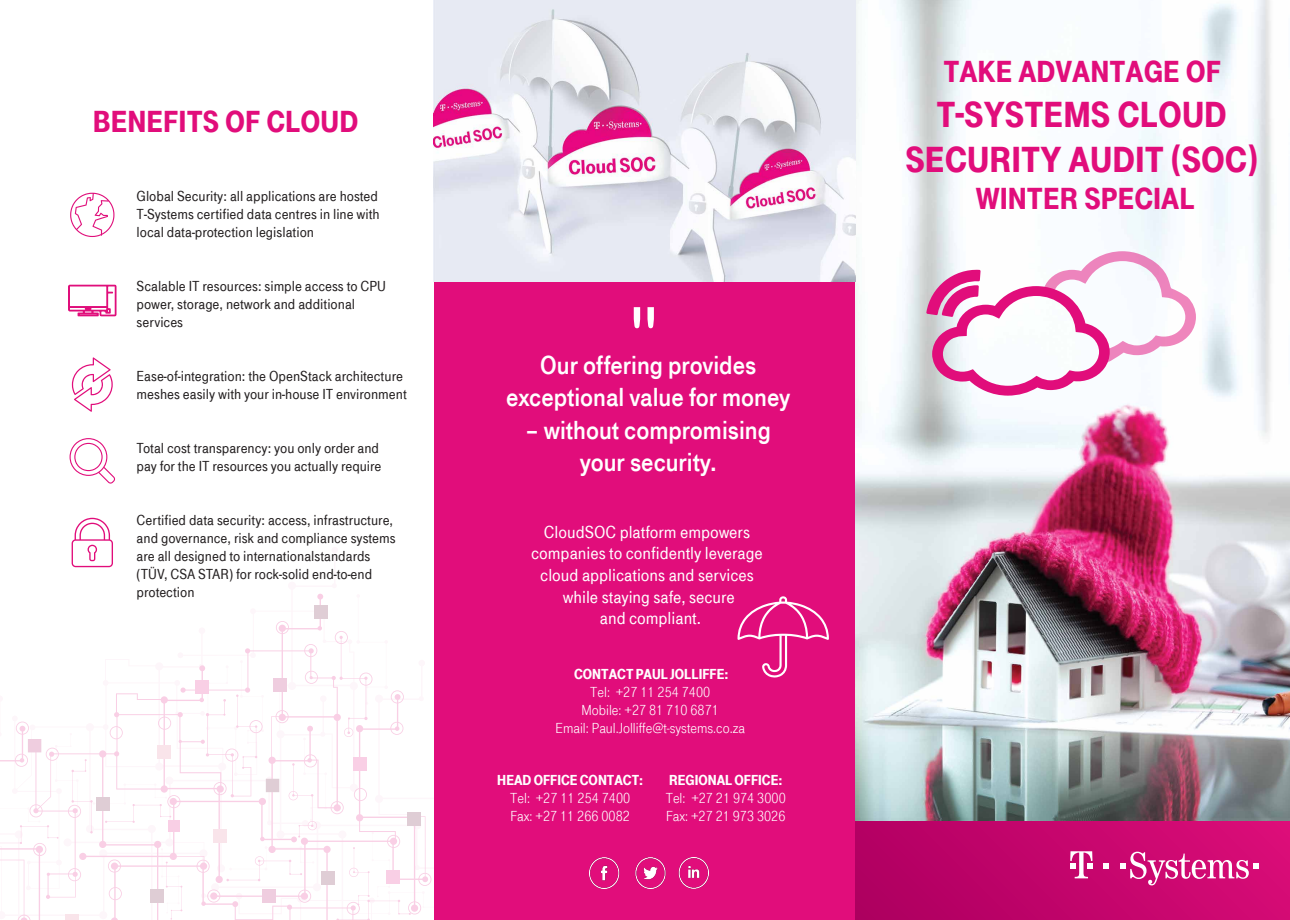
<style>
.page{position:relative;width:1290px;height:920px;background:#fff}
.page>*{position:absolute;margin:0;border:0;box-sizing:border-box;transform-origin:0 0}
.t1{font:82.5px "Lato";color:#fff}
.t2{font:900 37.5px/45px "Tele Grotesk Headline";color:#e10d7b;text-align:center}
.t3{font:900 31.5px "Tele Grotesk Headline";color:#e10d7b}
.t4{font:27px/32.4px "Tele Grotesk Fett";color:#fff;text-align:center}
.t5{font:18px/21.6px "Tele Grotesk Halb";color:#fff;text-align:center}
.t6{font:15px/18px "Tele Grotesk Halb";color:#231f20}
.t7{font:15px/18px "Tele Grotesk Norm";color:#fff}
.t8{font:15px "Tele Grotesk Ultr";color:#fff}
</style>
<div class="page">
<img style="left:855px;top:0;width:435px;height:821px">
<div style="left:434px;top:0;width:421px;height:920px;background:#e10d7b"></div>
<div style="left:855px;top:821px;width:435px;height:99px;background:linear-gradient(to right,#b00061,#d80c77)"></div>
<img style="left:434px;top:0;width:421px;height:281px">
<svg style="left:1103px;top:864px;width:6px;height:5px"></svg>
<svg style="left:1070px;top:851px;width:22px;height:27px"></svg>
<svg style="left:1120px;top:852px;width:138px;height:33px"></svg>
<svg style="left:926px;top:251px;width:270px;height:145px"></svg>
<svg style="left:70px;top:193px;width:44px;height:44px"></svg>
<svg style="left:68px;top:285px;width:48px;height:32px"></svg>
<svg style="left:72px;top:357px;width:41px;height:55px"></svg>
<svg style="left:70px;top:438px;width:45px;height:46px"></svg>
<svg style="left:737px;top:596px;width:92px;height:82px"></svg>
<svg style="left:0;top:518px;width:432px;height:402px"></svg>
<img style="left:589px;top:858px;width:119px;height:30px">
<h3 class="t3" style="left:93px;top:104px;width:267px">BENEFITS OF CLOUD</h3>
<p class="t6" style="left:137px;top:187px;width:245px;text-align:justify">Global Security: all applications are hosted T-Systems certified data centres in line with local data-protection legislation</p>
<p class="t6" style="left:137px;top:277px;width:251px">Scalable IT resources: simple access to CPU power, storage, network and additional services</p>
<p class="t6" style="left:137px;top:367px;width:272px">Ease-of-integration: the OpenStack architecture meshes easily with your in-house IT environment</p>
<p class="t6" style="left:137px;top:439px;width:246px">Total cost transparency: you only order and pay for the IT resources you actually require</p>
<p class="t6" style="left:137px;top:511px;width:260px">Certified data security: access, infrastructure, and governance, risk and compliance systems are all designed to internationalstandards (TÜV, CSA STAR) for rock-solid end-to-end protection</p>
<h1 class="t1" style="left:628px;top:277px;width:32px">"</h1>
<h3 class="t4" style="left:506px;top:349px;width:286px">Our offering provides exceptional value for money</h3>
<h3 class="t4" style="left:526px;top:414px;width:247px">– without compromising your security.</h3>
<p class="t5" style="left:531px;top:521px;width:233px">CloudSOC platform empowers companies to confidently leverage cloud applications and services while staying safe, secure<br>and compliant.</p>
<p class="t8" style="left:574px;top:666px;width:156px">CONTACT PAUL JOLLIFFE:</p>
<p class="t7" style="left:556px;top:683px;width:191px;text-align:center">Tel: +27 11 254 7400<br>Mobile: +27 81 710 6871<br>Email: Paul.Jolliffe@t-systems.co.za</p>
<p class="t8" style="left:669px;top:772px;width:115px">REGIONAL OFFICE:</p>
<p class="t7" style="left:666px;top:789px;width:121px">Tel: +27 21 974 3000<br>Fax: +27 21 973 3026</p>
<p class="t8" style="left:497px;top:771px;width:147px">HEAD OFFICE CONTACT:</p>
<p class="t7" style="left:510px;top:789px;width:121px">Tel: +27 11 254 7400<br>Fax: +27 11 266 0082</p>
<h3 class="t3" style="left:943px;top:54px;width:279px">TAKE ADVANTAGE OF</h3>
<h2 class="t2" style="left:905px;top:92px;width:354px">T-SYSTEMS CLOUD<br>SECURITY AUDIT (SOC)</h2>
<h3 class="t3" style="left:976px;top:181px;width:221px">WINTER SPECIAL</h3>
</div>
